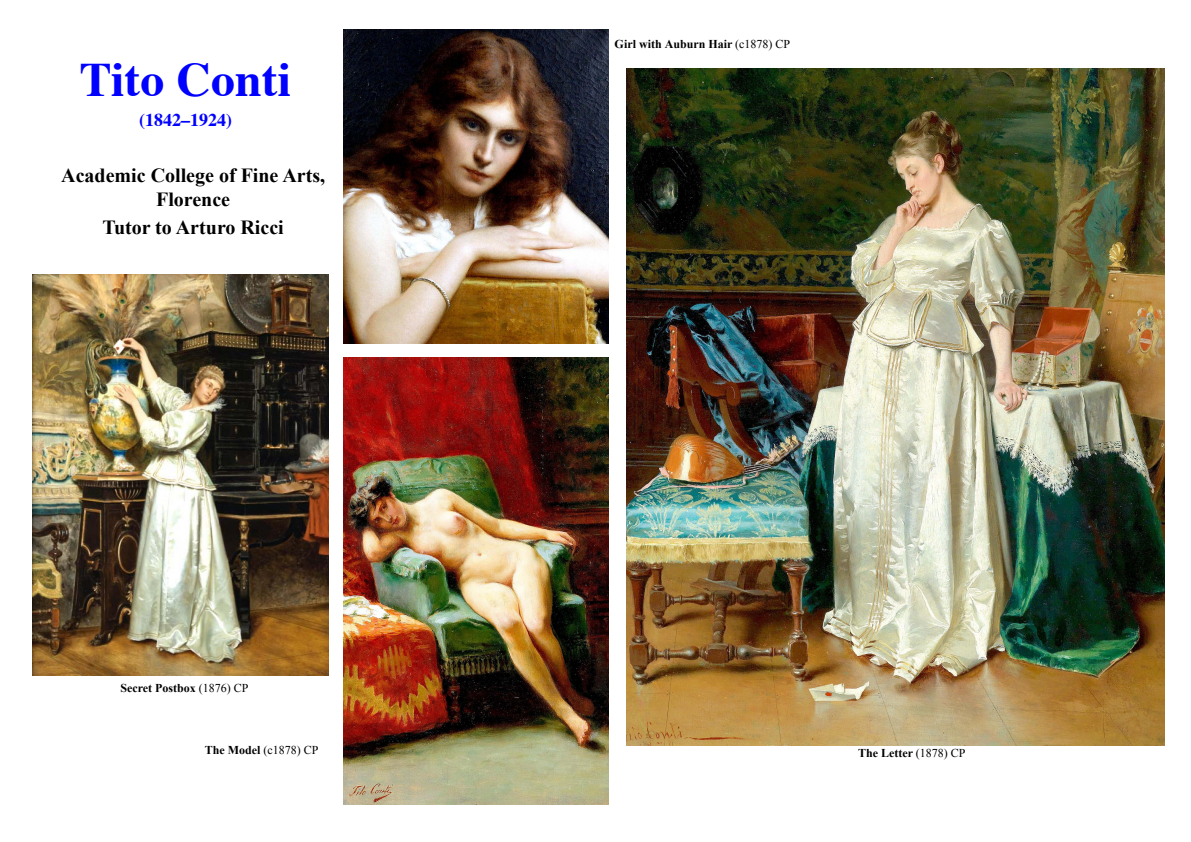
<style>
.page{position:relative;width:1191px;height:842px;background:#fff}
.page>*{position:absolute;margin:0;border:0;box-sizing:border-box;transform-origin:0 0}
.t1{font:700 48px "Times";color:#00f}
.t2{font:700 20px/24px "Times New Roman";color:#000;text-align:center}
.t3{font:700 18px "Times";color:#00f}
.t4{font:700 12px "Times New Roman";color:#000}
.t5{font:12px "Times New Roman";color:#000}
.s1{font-weight:400}
.s2{font-weight:700}
</style>
<div class="page">
<img style="left:626px;top:68px;width:538px;height:678px">
<img style="left:343px;top:357px;width:265px;height:447px">
<img style="left:32px;top:275px;width:297px;height:401px">
<img style="left:343px;top:29px;width:265px;height:314px">
<h1 class="t1" style="left:80px;top:34px;width:213px">Tito Conti</h1>
<h3 class="t3" style="left:139px;top:103px;width:94px">(1842–1924)</h3>
<h2 class="t2" style="left:61px;top:162px;width:265px">Academic College of Fine Arts,<br>Florence</h2>
<h2 class="t2" style="left:102px;top:215px;width:183px">Tutor to Arturo Ricci</h2>
<p class="t4" style="left:120px;top:679px;width:130px">Secret Postbox <span class="s1">(1876) CP</span></p>
<p class="t5" style="left:205px;top:742px;width:115px"><span class="s2">The Model</span> (c1878) CP</p>
<p class="t4" style="left:614px;top:36px;width:177px">Girl with Аuburn Hair <span class="s1">(c1878) CP</span></p>
<p class="t4" style="left:858px;top:745px;width:109px">The Letter <span class="s1">(1878) CP</span></p>
</div>
